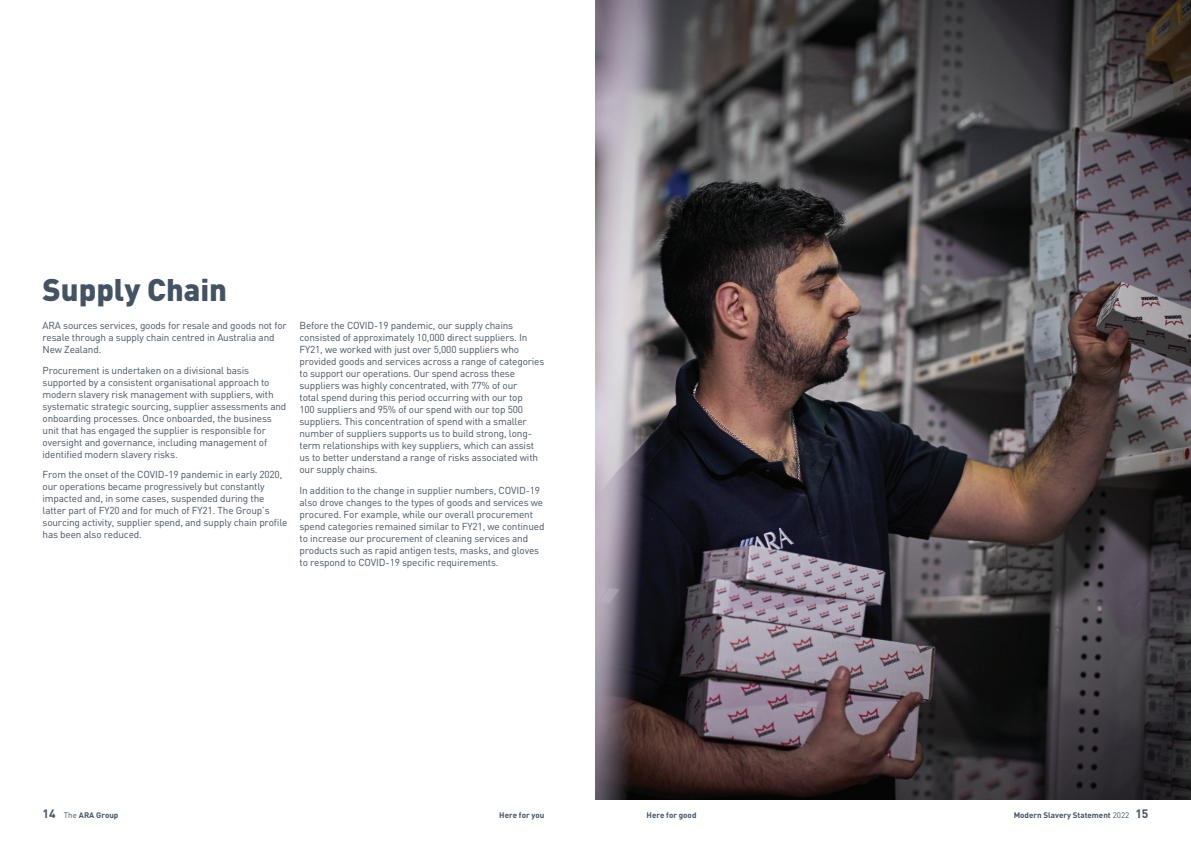
<style>
.page{position:relative;width:1191px;height:842px;background:#fff}
.page>*{position:absolute;margin:0;border:0;box-sizing:border-box;transform-origin:0 0}
.t1{font:900 30.9px "DIN";color:#435364}
.t2{font:10px/12px "DIN";letter-spacing:-.015em;color:#435364}
.t3{font:700 8px "DIN";color:#435364}
.s1{font-size:12px}
.s2{font-weight:400}
</style>
<div class="page">
<img style="left:595px;top:0;width:596px;height:799px">
<p class="t1" style="left:43px;top:269px;width:186px">Supply Chain</p>
<p class="t2" style="left:43px;top:320px;width:246px">ARA sources services, goods for resale and goods not for resale through a supply chain centred in Australia and<br>New Zealand.</p>
<p class="t2" style="left:43px;top:364px;width:245px">Procurement is undertaken on a divisional basis supported by a consistent organisational approach to modern slavery risk management with suppliers, with systematic strategic sourcing, supplier assessments and onboarding processes. Once onboarded, the business unit that has engaged the supplier is responsible for oversight and governance, including management of identified modern slavery risks.</p>
<p class="t2" style="left:43px;top:469px;width:246px">From the onset of the COVID-19 pandemic in early 2020, our operations became progressively but constantly impacted and, in some cases, suspended during the latter part of FY20 and for much of FY21. The Group’s sourcing activity, supplier spend, and supply chain profile has been also reduced.</p>
<p class="t2" style="left:299px;top:320px;width:246px">Before the COVID-19 pandemic, our supply chains consisted of approximately 10,000 direct suppliers. In FY21, we worked with just over 5,000 suppliers who provided goods and services across a range of categories to support our operations. Our spend across these suppliers was highly concentrated, with 77% of our<br>total spend during this period occurring with our top<br>100 suppliers and 95% of our spend with our top 500 suppliers. This concentration of spend with a smaller number of suppliers supports us to build strong, long&shy;term relationships with key suppliers, which can assist us to better understand a range of risks associated with our supply chains.</p>
<p class="t2" style="left:299px;top:484px;width:246px">In addition to the change in supplier numbers, COVID-19 also drove changes to the types of goods and services we procured. For example, while our overall procurement spend categories remained similar to FY21, we continued to increase our procurement of cleaning services and products such as rapid antigen tests, masks, and gloves to respond to COVID-19 specific requirements.</p>
<p class="t3" style="left:43px;top:810px;width:77px"><span class="s1">14</span> <span class="s2">The</span> ARA Group</p>
<p class="t3" style="left:499px;top:810px;width:47px">Here for you</p>
<p class="t3" style="left:646px;top:810px;width:51px">Here for good</p>
<p class="t3" style="left:1013px;top:810px;width:136px">Modern Slavery Statement <span class="s2">2022</span> <span class="s1">15</span></p>
</div>
